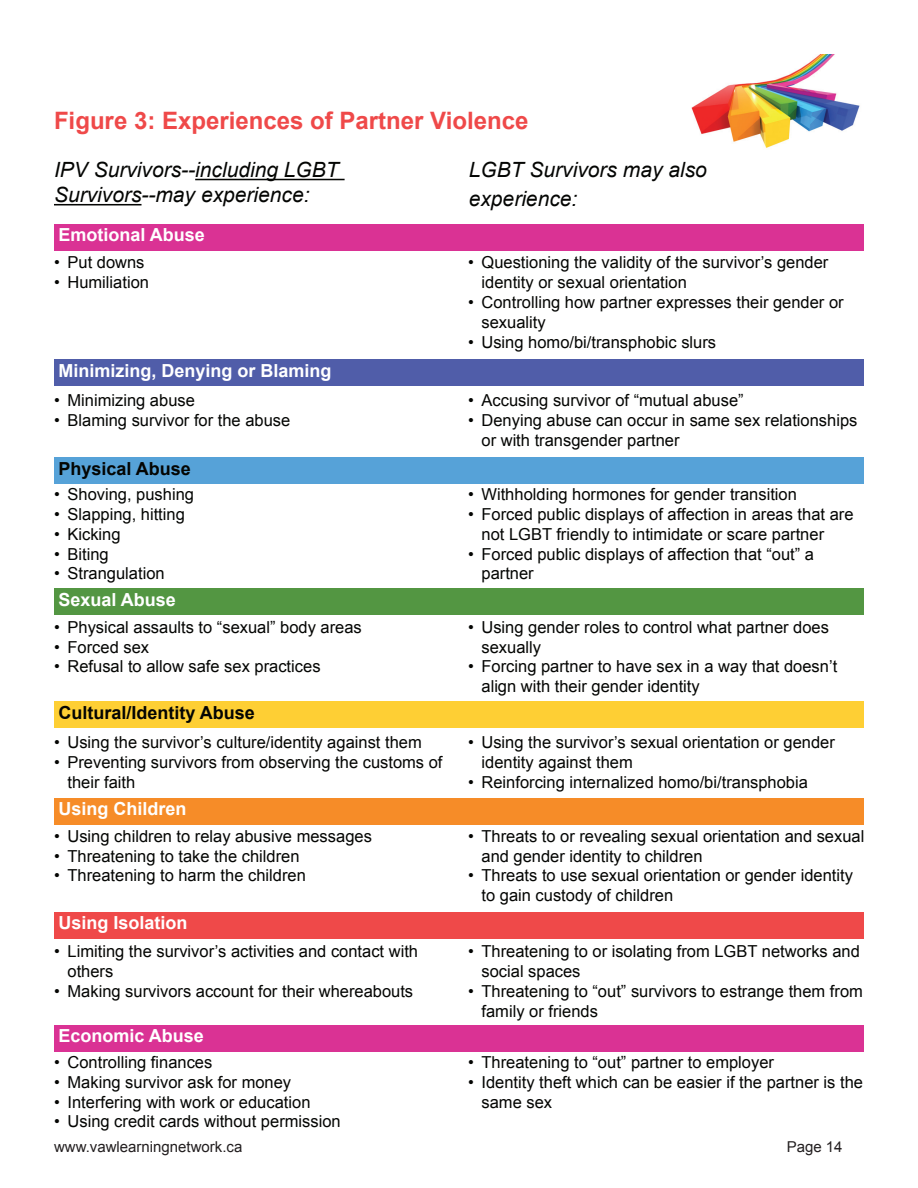
<style>
.page{position:relative;width:918px;height:1188px;background:#fff}
.page>*{position:absolute;margin:0;border:0;box-sizing:border-box;transform-origin:0 0}
.t1{font:700 24px "Arial";color:#ef4949}
.t2{font:italic 21px/25.2px "Arial";color:#040503}
.t3{font:700 18px "Arial";color:#fff}
.t4{font:700 18px "Arial";color:#040503}
.t5{font:16.5px/19.8px "Arial";color:#040503}
.t6{font:15px "Arial";color:#231f20}
</style>
<div class="page">
<img style="left:691px;top:54px;width:169px;height:94px">
<hr style="left:195px;top:179px;width:150px;height:1px;background:#040503">
<hr style="left:54px;top:204px;width:88px;height:1px;background:#040503">
<div style="left:54px;top:224px;width:810px;height:26px;background:#da3294"></div>
<div style="left:54px;top:458px;width:810px;height:26px;background:#56a2d8"></div>
<div style="left:54px;top:360px;width:810px;height:26px;background:#505da9"></div>
<div style="left:54px;top:589px;width:810px;height:26px;background:#539642"></div>
<div style="left:54px;top:702px;width:810px;height:26px;background:#fecf34"></div>
<div style="left:54px;top:798px;width:810px;height:26px;background:#f68c28"></div>
<div style="left:54px;top:912px;width:810px;height:26px;background:#ef4949"></div>
<div style="left:54px;top:1025px;width:810px;height:26px;background:#da3294"></div>
<h1 class="t1" style="left:54px;top:105px;width:476px">Figure 3: Experiences of Partner Violence</h1>
<p class="t2" style="left:54px;top:158px;width:286px">IPV Survivors--including LGBT<br>Survivors--may experience:</p>
<p class="t2" style="left:469px;top:156px;width:240px;line-height:28.8px">LGBT Survivors may also experience:</p>
<p class="t3" style="left:58px;top:223px;width:148px">Emotional Abuse</p>
<p class="t5" style="left:54px;top:253px;width:92px">• Put downs</p>
<p class="t5" style="left:54px;top:273px;width:97px">• Humiliation</p>
<p class="t3" style="left:58px;top:358px;width:275px">Minimizing, Denying or Blaming</p>
<p class="t5" style="left:54px;top:391px;width:142px">• Minimizing abuse</p>
<p class="t5" style="left:54px;top:410px;width:238px">• Blaming survivor for the abuse</p>
<p class="t4" style="left:58px;top:456px;width:134px">Physical Abuse</p>
<p class="t5" style="left:54px;top:485px;width:142px">• Shoving, pushing</p>
<p class="t5" style="left:54px;top:504px;width:132px">• Slapping, hitting</p>
<p class="t5" style="left:54px;top:524px;width:68px">• Kicking</p>
<p class="t5" style="left:54px;top:544px;width:56px">• Biting</p>
<p class="t5" style="left:54px;top:564px;width:112px">• Strangulation</p>
<p class="t3" style="left:58px;top:587px;width:119px">Sexual Abuse</p>
<p class="t5" style="left:54px;top:617px;width:309px">• Physical assaults to “sexual” body areas</p>
<p class="t5" style="left:54px;top:637px;width:97px">• Forced sex</p>
<p class="t5" style="left:54px;top:657px;width:268px">• Refusal to allow safe sex practices</p>
<p class="t4" style="left:58px;top:700px;width:198px">Cultural/Identity Abuse</p>
<p class="t5" style="left:54px;top:733px;width:369px">• Using the survivor’s culture/identity against them</p>
<p class="t5" style="left:67px;top:753px;width:377px;text-indent:-13px">• Preventing survivors from observing the customs of their faith</p>
<p class="t3" style="left:58px;top:797px;width:130px">Using Children</p>
<p class="t5" style="left:54px;top:826px;width:319px">• Using children to relay abusive messages</p>
<p class="t5" style="left:54px;top:846px;width:247px">• Threatening to take the children</p>
<p class="t5" style="left:54px;top:866px;width:253px">• Threatening to harm the children</p>
<p class="t3" style="left:58px;top:911px;width:131px">Using Isolation</p>
<p class="t5" style="left:68px;top:942px;width:352px;text-indent:-13px">• Limiting the survivor’s activities and contact with others</p>
<p class="t5" style="left:54px;top:981px;width:361px">• Making survivors account for their whereabouts</p>
<p class="t3" style="left:58px;top:1024px;width:147px">Economic Abuse</p>
<p class="t5" style="left:54px;top:1052px;width:160px">• Controlling finances</p>
<p class="t5" style="left:54px;top:1072px;width:239px">• Making survivor ask for money</p>
<p class="t5" style="left:54px;top:1092px;width:258px">• Interfering with work or education</p>
<p class="t5" style="left:54px;top:1112px;width:288px">• Using credit cards without permission</p>
<p class="t5" style="left:481px;top:253px;width:348px;text-indent:-13px">• Questioning the validity of the survivor’s gender identity or sexual orientation</p>
<p class="t5" style="left:481px;top:292px;width:364px;text-indent:-13px">• Controlling how partner expresses their gender or sexuality</p>
<p class="t5" style="left:468px;top:332px;width:250px">• Using homo/bi/transphobic slurs</p>
<p class="t5" style="left:468px;top:391px;width:277px">• Accusing survivor of “mutual abuse”</p>
<p class="t5" style="left:481px;top:410px;width:377px;text-indent:-13px">• Denying abuse can occur in same sex relationships or with transgender partner</p>
<p class="t5" style="left:468px;top:485px;width:330px">• Withholding hormones for gender transition</p>
<p class="t5" style="left:481px;top:504px;width:374px;text-indent:-13px">• Forced public displays of affection in areas that are not LGBT friendly to intimidate or scare partner</p>
<p class="t5" style="left:481px;top:544px;width:334px;text-indent:-13px">• Forced public displays of affection that “out” a partner</p>
<p class="t5" style="left:481px;top:617px;width:349px;text-indent:-13px">• Using gender roles to control what partner does sexually</p>
<p class="t5" style="left:481px;top:657px;width:357px;text-indent:-13px">• Forcing partner to have sex in a way that doesn’t align with their gender identity</p>
<p class="t5" style="left:481px;top:733px;width:355px;text-indent:-13px">• Using the survivor’s sexual orientation or gender identity against them</p>
<p class="t5" style="left:468px;top:772px;width:341px">• Reinforcing internalized homo/bi/transphobia</p>
<p class="t5" style="left:482px;top:826px;width:384px;text-indent:-14px">• Threats to or revealing sexual orientation and sexual and gender identity to children</p>
<p class="t5" style="left:482px;top:866px;width:373px;text-indent:-13px">• Threats to use sexual orientation or gender identity to gain custody of children</p>
<p class="t5" style="left:482px;top:942px;width:380px;text-indent:-13px">• Threatening to or isolating from LGBT networks and social spaces</p>
<p class="t5" style="left:482px;top:981px;width:383px;text-indent:-13px">• Threatening to “out” survivors to estrange them from family or friends</p>
<p class="t5" style="left:468px;top:1052px;width:308px">• Threatening to “out” partner to employer</p>
<p class="t5" style="left:482px;top:1072px;width:383px;text-indent:-13px">• Identity theft which can be easier if the partner is the same sex</p>
<p class="t6" style="left:54px;top:1137px;width:190px">www.vawlearningnetwork.ca</p>
<p class="t6" style="left:787px;top:1137px;width:57px">Page 14</p>
</div>
